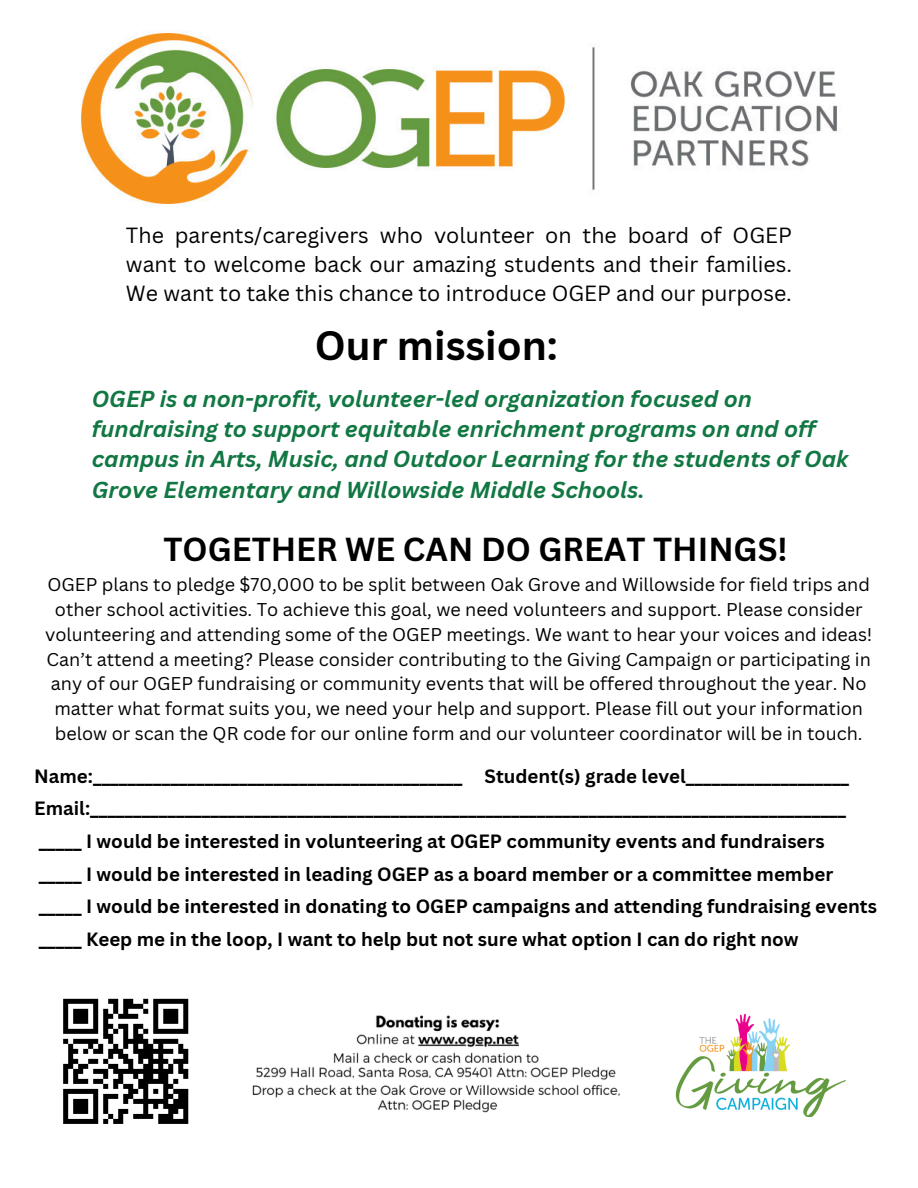
<style>
.page{position:relative;width:918px;height:1188px;background:#fff}
.page>*{position:absolute;margin:0;border:0;box-sizing:border-box;transform-origin:0 0}
.t1{font:700 39.9px "Canva Sans";color:#000}
.t2{font:700 32.4px "Canva Sans";color:#000}
.t3{font:italic 700 22.5px/30.3px "Canva Sans";color:#117743}
.t4{font:21.3px/29.2px "Canva Sans";color:#000;text-align:justify}
.t5{font:700 18.75px/32.7px "Canva Sans";color:#000}
.t6{font:18px/24.8px "Canva Sans";color:#000;text-align:center}
</style>
<div class="page">
<img style="left:675px;top:1013px;width:171px;height:104px">
<img style="left:252px;top:1015px;width:369px;height:98px">
<img style="left:81px;top:33px;width:756px;height:172px">
<svg style="left:63px;top:999px;width:125px;height:125px"></svg>
<div style="left:113px;top:1119px;width:10px;height:5px;background:#000"></div>
<div style="left:158px;top:1119px;width:30px;height:5px;background:#000"></div>
<h1 class="t4" style="left:126px;top:220px;width:668px">The parents/caregivers who volunteer on the board of OGEP want to welcome back our amazing students and their families.<br>We want to take this chance to introduce OGEP and our purpose.</h1>
<h2 class="t1" style="left:315px;top:317px;width:245px">Our mission:</h2>
<p class="t3" style="left:92px;top:383px;width:758px">OGEP is a non-profit, volunteer-led organization focused on fundraising to support equitable enrichment programs on and off campus in Arts, Music, and Outdoor Learning for the students of Oak Grove Elementary and Willowside Middle Schools.</p>
<h5 class="t2" style="left:163px;top:526px;width:626px">TOGETHER WE CAN DO GREAT THINGS!</h5>
<p class="t6" style="left:45px;top:572px;width:829px">OGEP plans to pledge $70,000 to be split between Oak Grove and Willowside for field trips and other school activities. To achieve this goal, we need volunteers and support. Please consider volunteering and attending some of the OGEP meetings. We want to hear your voices and ideas!<br>Can’t attend a meeting? Please consider contributing to the Giving Campaign or participating in any of our OGEP fundraising or community events that will be offered throughout the year. No matter what format suits you, we need your help and support. Please fill out your information below or scan the QR code for our online form and our volunteer coordinator will be in touch.</p>
<p class="t5" style="left:34px;top:759px;width:844px">Name:___________________________________________ Student(s) grade level___________________ Email:________________________________________________________________________________________ _____ I would be interested in volunteering at OGEP community events and fundraisers<br>_____ I would be interested in leading OGEP as a board member or a committee member<br>_____ I would be interested in donating to OGEP campaigns and attending fundraising events _____ Keep me in the loop, I want to help but not sure what option I can do right now</p>
</div>
